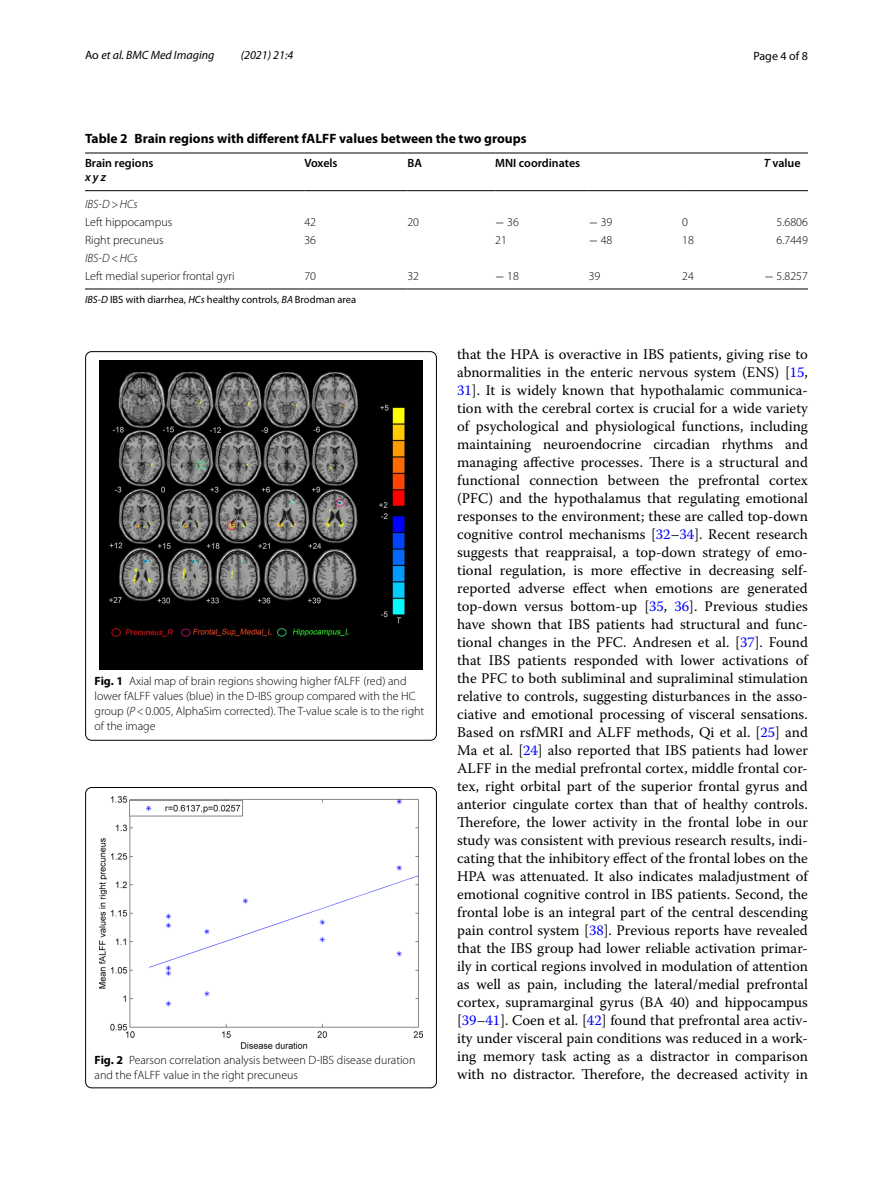
<style>
.page{position:relative;width:893px;height:1187px;background:#fff}
.page>*{position:absolute;margin:0;border:0;box-sizing:border-box;transform-origin:0 0}
.t1{font:14.7px/18px "Warnock Pro";color:#000;text-align:justify}
.t2{font:700 13.5px "Myriad Pro";color:#000}
.t3{font:300 12px/15px "Myriad Pro";color:#000}
.t4{font:600 12px "Myriad Pro";color:#000}
.t5{font:italic 12px "Myriad Pro";color:#000}
.t6{font:italic 300 12px "Myriad Pro";color:#000}
.t7{font:12px "Myriad Pro";color:#000}
.t8{font:italic 600 12px "Myriad Pro";color:#000}
.t9{font:10.5px "Myriad Pro";color:#000}
.s1{font-style:normal}
.s2{font-style:italic}
.s3{font-family:"MTSY";font-weight:400}
.s4{font-weight:700}
.s5{color:#00f}
</style>
<div class="page">
<hr style="left:85px;top:153px;width:219px;height:1px;background:#000">
<hr style="left:85px;top:190px;width:219px;height:1px;background:#000">
<hr style="left:304px;top:153px;width:103px;height:1px;background:#000">
<hr style="left:304px;top:190px;width:103px;height:1px;background:#000">
<hr style="left:407px;top:153px;width:88px;height:1px;background:#000">
<hr style="left:407px;top:190px;width:88px;height:1px;background:#000">
<hr style="left:495px;top:153px;width:94px;height:1px;background:#000">
<hr style="left:589px;top:153px;width:93px;height:1px;background:#000">
<hr style="left:682px;top:153px;width:82px;height:1px;background:#000">
<hr style="left:495px;top:190px;width:94px;height:1px;background:#000">
<hr style="left:589px;top:190px;width:93px;height:1px;background:#000">
<hr style="left:682px;top:190px;width:82px;height:1px;background:#000">
<hr style="left:764px;top:153px;width:44px;height:1px;background:#000">
<hr style="left:764px;top:190px;width:44px;height:1px;background:#000">
<hr style="left:85px;top:289px;width:219px;height:1px;background:#000">
<hr style="left:304px;top:289px;width:103px;height:1px;background:#000">
<hr style="left:407px;top:289px;width:88px;height:1px;background:#000">
<hr style="left:495px;top:289px;width:94px;height:1px;background:#000">
<hr style="left:589px;top:289px;width:93px;height:1px;background:#000">
<hr style="left:682px;top:289px;width:82px;height:1px;background:#000">
<hr style="left:764px;top:289px;width:44px;height:1px;background:#000">
<img style="left:99px;top:360px;width:324px;height:309px">
<div style="left:85px;top:351px;width:352px;height:389px;border:1px solid #000;border-radius:6px"></div>
<img style="left:99px;top:796px;width:324px;height:252px">
<div style="left:85px;top:787px;width:352px;height:300px;border:1px solid #000;border-radius:6px"></div>
<p class="t5" style="left:85px;top:48px;width:131px"><span class="s1">Ao</span> et al. BMC Med Imaging</p>
<p class="t5" style="left:241px;top:48px;width:54px">(2021) 21:4</p>
<p class="t7" style="left:753px;top:48px;width:56px">Page 4 of 8</p>
<p class="t2" style="left:85px;top:130px;width:443px">Table 2 Brain regions with different fALFF values between the two groups</p>
<p class="t4" style="left:85px;top:156px;width:70px">Brain regions</p>
<p class="t8" style="left:85px;top:169px;width:22px">x y z</p>
<p class="t4" style="left:304px;top:156px;width:35px">Voxels</p>
<p class="t4" style="left:407px;top:156px;width:16px">BA</p>
<p class="t4" style="left:495px;top:156px;width:86px">MNI coordinates</p>
<p class="t4" style="left:764px;top:156px;width:38px"><span class="s2">T</span> value</p>
<p class="t6" style="left:85px;top:197px;width:54px">IBS-D&gt;HCs</p>
<p class="t3" style="left:85px;top:214px;width:89px">Left hippocampus</p>
<p class="t3" style="left:304px;top:214px;width:13px">42</p>
<p class="t3" style="left:407px;top:214px;width:13px">20</p>
<p class="t3" style="left:495px;top:214px;width:25px"><span class="s3">−</span>36</p>
<p class="t3" style="left:589px;top:214px;width:25px"><span class="s3">−</span>39</p>
<p class="t3" style="left:682px;top:214px;width:7px">0</p>
<p class="t3" style="left:776px;top:214px;width:33px">5.6806</p>
<p class="t3" style="left:85px;top:233px;width:80px">Right precuneus</p>
<p class="t3" style="left:304px;top:233px;width:13px">36</p>
<p class="t3" style="left:495px;top:233px;width:13px">21</p>
<p class="t3" style="left:589px;top:233px;width:25px"><span class="s3">−</span>48</p>
<p class="t3" style="left:682px;top:233px;width:13px">18</p>
<p class="t3" style="left:776px;top:233px;width:33px">6.7449</p>
<p class="t6" style="left:85px;top:252px;width:54px">IBS-D&lt;HCs</p>
<p class="t3" style="left:85px;top:269px;width:151px">Left medial superior frontal gyri</p>
<p class="t3" style="left:304px;top:269px;width:13px">70</p>
<p class="t3" style="left:407px;top:269px;width:13px">32</p>
<p class="t3" style="left:495px;top:269px;width:25px"><span class="s3">−</span>18</p>
<p class="t3" style="left:589px;top:269px;width:13px">39</p>
<p class="t3" style="left:682px;top:269px;width:13px">24</p>
<p class="t3" style="left:764px;top:269px;width:45px"><span class="s3">−</span> 5.8257</p>
<p class="t9" style="left:85px;top:293px;width:273px"><span class="s2">IBS-D</span> IBS with diarrhea, <span class="s2">HCs</span> healthy controls, <span class="s2">BA</span> Brodman area</p>
<p class="t3" style="left:95px;top:673px;width:331px"><span class="s4">Fig. 1</span> Axial map of brain regions showing higher fALFF (red) and lower fALFF values (blue) in the D-IBS group compared with the HC group (<span class="s2">P</span>&lt;0.005, AlphaSim corrected). The T-value scale is to the right of the image</p>
<p class="t3" style="left:95px;top:1052px;width:322px"><span class="s4">Fig. 2</span> Pearson correlation analysis between D-IBS disease duration and the fALFF value in the right precuneus</p>
<p class="t1" style="left:457px;top:344px;width:352px">that the HPA is overactive in IBS patients, giving rise to abnormalities in the enteric nervous system (ENS) [<span class="s5">15</span>, <span class="s5">31</span>]. It is widely known that hypothalamic communica&shy;tion with the cerebral cortex is crucial for a wide variety of psychological and physiological functions, including maintaining neuroendocrine circadian rhythms and managing affective processes. There is a structural and functional connection between the prefrontal cortex (PFC) and the hypothalamus that regulating emotional responses to the environment; these are called top-down cognitive control mechanisms [<span class="s5">32</span>–<span class="s5">34</span>]. Recent research suggests that reappraisal, a top-down strategy of emo&shy;tional regulation, is more effective in decreasing self&shy;reported adverse effect when emotions are generated top-down versus bottom-up [<span class="s5">35</span>, <span class="s5">36</span>]. Previous studies have shown that IBS patients had structural and func&shy;tional changes in the PFC. Andresen et al. [<span class="s5">37</span>]. Found that IBS patients responded with lower activations of the PFC to both subliminal and supraliminal stimulation relative to controls, suggesting disturbances in the asso&shy;ciative and emotional processing of visceral sensations.<br>Based on rsfMRI and ALFF methods, Qi et al. [<span class="s5">25</span>] and Ma et al. [<span class="s5">24</span>] also reported that IBS patients had lower ALFF in the medial prefrontal cortex, middle frontal cor&shy;tex, right orbital part of the superior frontal gyrus and anterior cingulate cortex than that of healthy controls.<br>Therefore, the lower activity in the frontal lobe in our study was consistent with previous research results, indi&shy;cating that the inhibitory effect of the frontal lobes on the HPA was attenuated. It also indicates maladjustment of emotional cognitive control in IBS patients. Second, the frontal lobe is an integral part of the central descending pain control system [<span class="s5">38</span>]. Previous reports have revealed that the IBS group had lower reliable activation primar&shy;ily in cortical regions involved in modulation of attention as well as pain, including the lateral/medial prefrontal cortex, supramarginal gyrus (BA 40) and hippocampus [<span class="s5">39</span>–<span class="s5">41</span>]. Coen et al. [<span class="s5">42</span>] found that prefrontal area activ&shy;ity under visceral pain conditions was reduced in a work&shy;ing memory task acting as a distractor in comparison with no distractor. Therefore, the decreased activity in</p>
</div>
